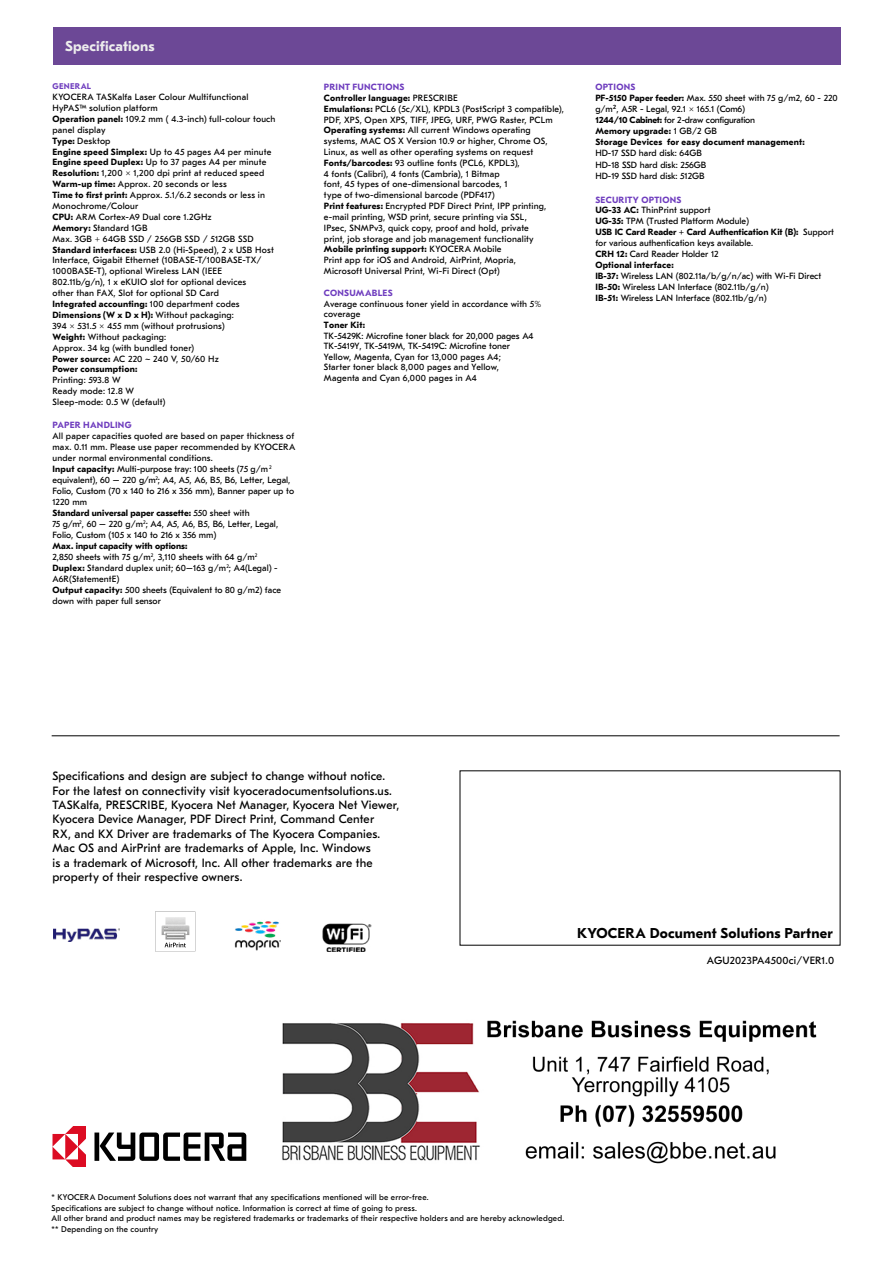
<style>
.page{position:relative;width:893px;height:1263px;background:#fff}
.page>*{position:absolute;margin:0;border:0;box-sizing:border-box;transform-origin:0 0}
.t1{font:700 14.25px "GT Eesti Pro Text";letter-spacing:.015em;color:#000}
.t2{font:700 14.25px "GT Eesti Pro Text";letter-spacing:.01em;color:#ededed}
.t3{font:12px/14.4px "GT Eesti Pro Text";letter-spacing:.01em;color:#000}
.t4{font:10.5px "GT Eesti Pro Text";letter-spacing:.02em;color:#000}
.t5{font:9px/10.9px "GT Eesti Pro Text";letter-spacing:.015em;color:#000}
.t6{font:700 9px "GT Eesti Pro Text";letter-spacing:.025em;color:#6e3cbe}
.t7{font:700 9px "GT Eesti Pro Text";letter-spacing:.025em;color:#000}
.t8{font:8.25px/10.5px "GT Eesti Pro Text";letter-spacing:.02em;color:#000}
.t9{font:700 8.25px "GT Eesti Pro Text";letter-spacing:.035em;color:#6e3cbe}
.s1{font-weight:700}
.s2{font-weight:700;color:#6e3cbe}
</style>
<div class="page">
<div style="left:53px;top:27px;width:787px;height:37px;background:#6c4896"></div>
<hr style="left:52px;top:735px;width:788px;height:1px;background:#000">
<svg style="left:94px;top:1132px;width:152px;height:29px"></svg>
<svg style="left:53px;top:1127px;width:33px;height:40px"></svg>
<img style="left:322px;top:923px;width:50px;height:28px">
<svg style="left:155px;top:911px;width:40px;height:40px"></svg>
<img style="left:157px;top:915px;width:36px;height:26px">
<img style="left:234px;top:921px;width:47px;height:30px">
<img style="left:54px;top:929px;width:65px;height:12px">
<img style="left:282px;top:1020px;width:535px;height:144px">
<h1 class="t2" style="left:65px;top:38px;width:91px">Specifications</h1>
<p class="t9" style="left:53px;top:82px;width:40px">GENERAL</p>
<p class="t5" style="left:53px;top:92px;width:225px">KYOCERA TASKalfa Laser Colour Multifunctional HyPAS™ solution platform<br><span class="s1">Operation panel:</span> 109.2 mm ( 4.3-inch) full-colour touch panel display<br><span class="s1">Type:</span> Desktop<br><span class="s1">Engine speed Simplex:</span> Up to 45 pages A4 per minute <span class="s1">Engine speed Duplex:</span> Up to 37 pages A4 per minute <span class="s1">Resolution:</span> 1,200 × 1,200 dpi print at reduced speed <span class="s1">Warm-up time:</span> Approx. 20 seconds or less<br><span class="s1">Time to first print:</span> Approx. 5.1/6.2 seconds or less in Monochrome/Colour<br><span class="s1">CPU:</span> ARM Cortex-A9 Dual core 1.2GHz<br><span class="s1">Memory:</span> Standard 1GB<br>Max. 3GB + 64GB SSD / 256GB SSD / 512GB SSD <span class="s1">Standard interfaces:</span> USB 2.0 (Hi-Speed), 2 x USB Host Interface, Gigabit Ethernet (10BASE-T/100BASE-TX/ 1000BASE-T), optional Wireless LAN (IEEE 802.11b/g/n), 1 x eKUIO slot for optional devices<br>other than FAX, Slot for optional SD Card<br><span class="s1">Integrated accounting:</span> 100 department codes <span class="s1">Dimensions (W x D x H):</span> Without packaging:<br>394 × 531.5 × 455 mm (without protrusions)<br><span class="s1">Weight:</span> Without packaging:<br>Approx. 34 kg (with bundled toner)<br><span class="s1">Power source:</span> AC 220 ~ 240 V, 50/60 Hz<br><span class="s1">Power consumption:</span></p>
<p class="t5" style="left:53px;top:375px;width:114px">Printing: 593.8 W<br>Ready mode: 12.8 W<br>Sleep-mode: 0.5 W (default)</p>
<p class="t6" style="left:53px;top:420px;width:81px">PAPER HANDLING</p>
<p class="t5" style="left:53px;top:430px;width:244px">All paper capacities quoted are based on paper thickness of max. 0.11 mm. Please use paper recommended by KYOCERA under normal environmental conditions.<br><span class="s1">Input capacity:</span> Multi-purpose tray: 100 sheets (75 g/m <sup>2 </sup>equivalent), 60 – 220 g/m<sup>2</sup>; A4, A5, A6, B5, B6, Letter, Legal, Folio, Custom (70 x 140 to 216 x 356 mm), Banner paper up to 1220 mm<br><span class="s1">Standard universal paper cassette:</span> 550 sheet with<br>75 g/m<sup>2</sup>, 60 – 220 g/m<sup>2</sup>; A4, A5, A6, B5, B6, Letter, Legal, Folio, Custom (105 x 140 to 216 x 356 mm)</p>
<p class="t5" style="left:53px;top:540px;width:230px"><span class="s1">Max. input capacity with options:<br></span>2,850 sheets with 75 g/m<sup>2</sup>, 3,110 sheets with 64 g/m<sup>2<br></sup><span class="s1">Duplex:</span> Standard duplex unit; 60–163 g/m<sup>2</sup>; A4(Legal) - A6R(StatementE)<br><span class="s1">Output capacity:</span> 500 sheets (Equivalent to 80 g/m2) face down with paper full sensor</p>
<p class="t5" style="left:324px;top:82px;width:242px"><span class="s2">PRINT FUNCTIONS<br></span><span class="s1">Controller language:</span> PRESCRIBE<br><span class="s1">Emulations:</span> PCL6 (5c/XL), KPDL3 (PostScript 3 compatible), PDF, XPS, Open XPS, TIFF, JPEG, URF, PWG Raster, PCLm <span class="s1">Operating systems:</span> All current Windows operating systems, MAC OS X Version 10.9 or higher, Chrome OS, Linux, as well as other operating systems on request <span class="s1">Fonts/barcodes:</span> 93 outline fonts (PCL6, KPDL3),<br>4 fonts (Calibri), 4 fonts (Cambria), 1 Bitmap<br>font, 45 types of one-dimensional barcodes, 1<br>type of two-dimensional barcode (PDF417)<br><span class="s1">Print features:</span> Encrypted PDF Direct Print, IPP printing, e-mail printing, WSD print, secure printing via SSL,<br>IPsec, SNMPv3, quick copy, proof and hold, private<br>print, job storage and job management functionality <span class="s1">Mobile printing support:</span> KYOCERA Mobile<br>Print app for iOS and Android, AirPrint, Mopria,<br>Microsoft Universal Print, Wi-Fi Direct (Opt)</p>
<p class="t6" style="left:324px;top:288px;width:70px">CONSUMABLES</p>
<p class="t5" style="left:324px;top:299px;width:219px;line-height:10.5px">Average continuous toner yield in accordance with 5% coverage</p>
<p class="t7" style="left:324px;top:320px;width:43px">Toner Kit:</p>
<p class="t5" style="left:324px;top:330px;width:211px;line-height:10.5px">TK-5429K: Microfine toner black for 20,000 pages A4<br>TK-5419Y, TK-5419M, TK-5419C: Microfine toner Yellow, Magenta, Cyan for 13,000 pages A4;<br>Starter toner black 8,000 pages and Yellow, Magenta and Cyan 6,000 pages in A4</p>
<p class="t5" style="left:595px;top:82px;width:244px"><span class="s2">OPTIONS<br></span><span class="s1">PF-5150 Paper feeder:</span> Max. 550 sheet with 75 g/m2, 60 - 220 g/m², A5R - Legal, 92.1 × 165.1 (Com6)<br><span class="s1">1244/10 Cabinet:</span> for 2-draw configuration<br><span class="s1">Memory upgrade:</span> 1 GB/2 GB<br><span class="s1">Storage Devices for easy document management:</span></p>
<p class="t5" style="left:595px;top:148px;width:113px">HD-17 SSD hard disk: 64GB<br>HD-18 SSD hard disk: 256GB<br>HD-19 SSD hard disk: 512GB</p>
<p class="t5" style="left:595px;top:194px;width:240px"><span class="s2">SECURITY OPTIONS<br></span><span class="s1">UG-33 AC:</span> ThinPrint support<br><span class="s1">UG-35:</span> TPM (Trusted Platform Module)<br><span class="s1">USB IC Card Reader + Card Authentication Kit (B):</span> Support for various authentication keys available.<br><span class="s1">CRH 12:</span> Card Reader Holder 12<br><span class="s1">Optional interface:<br>IB-37:</span> Wireless LAN (802.11a/b/g/n/ac) with Wi-Fi Direct <span class="s1">IB-50:</span> Wireless LAN Interface (802.11b/g/n)<br><span class="s1">IB-51:</span> Wireless LAN Interface (802.11b/g/n)</p>
<p class="t3" style="left:53px;top:769px;width:348px">Specifications and design are subject to change without notice.<br>For the latest on connectivity visit kyoceradocumentsolutions.us.<br>TASKalfa, PRESCRIBE, Kyocera Net Manager, Kyocera Net Viewer, Kyocera Device Manager, PDF Direct Print, Command Center<br>RX, and KX Driver are trademarks of The Kyocera Companies.<br>Mac OS and AirPrint are trademarks of Apple, Inc. Windows<br>is a trademark of Microsoft, Inc. All other trademarks are the property of their respective owners.</p>
<h1 class="t1" style="left:577px;top:925px;width:257px">KYOCERA Document Solutions Partner</h1>
<p class="t4" style="left:707px;top:954px;width:129px">AGU2023PA4500ci/VER1.0</p>
<p class="t8" style="left:52px;top:1192px;width:514px">* KYOCERA Document Solutions does not warrant that any specifications mentioned will be error-free.<br>Specifications are subject to change without notice. Information is correct at time of going to press.<br>All other brand and product names may be registered trademarks or trademarks of their respective holders and are hereby acknowledged. ** Depending on the country</p>
</div>
